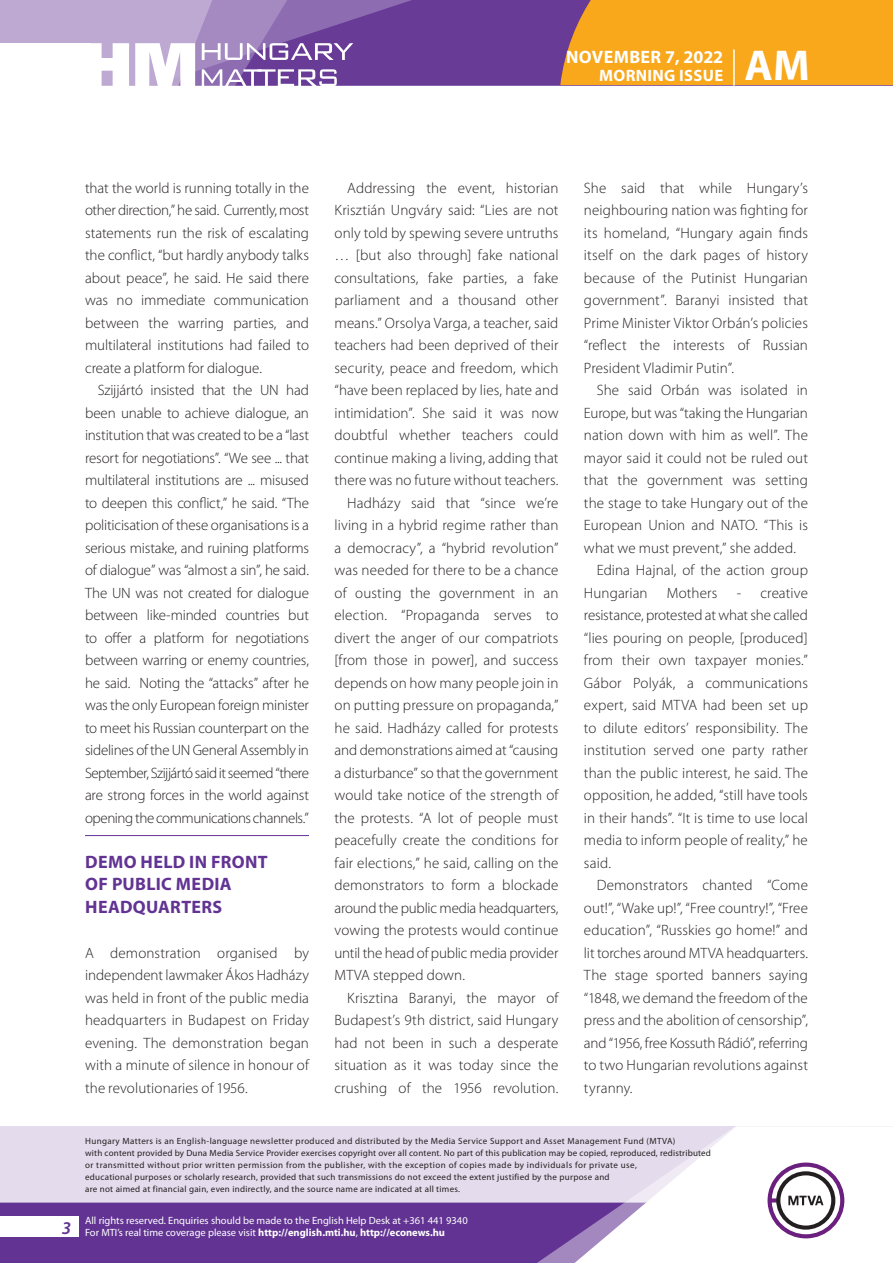
<style>
.page{position:relative;width:893px;height:1263px;background:#fff}
.page>*{position:absolute;margin:0;border:0;box-sizing:border-box;transform-origin:0 0}
.t1{font:700 43.35px "Myriad Pro";color:#fff}
._01_cimsor{font:700 18px/22.5px "Myriad Pro";letter-spacing:.02em;color:#623393}
.t2{font:700 18px "Myriad Pro";letter-spacing:.02em;color:#fff}
.t3{font:italic 600 18px "Myriad Pro";color:#623393}
.t4{font:700 16.5px "Myriad Pro";letter-spacing:.02em;color:#fff}
._03_kenyer_szöveg-2{font:300 15px/22.5px "Myriad Pro";letter-spacing:.005em;color:#231f20;text-align:justify}
._03_kenyer_szöveg-1{font:300 15px/22.5px "Myriad Pro";letter-spacing:.01em;color:#231f20;text-align:justify}
.t5{font:10.5px/12px "Myriad Pro";color:#fff}
.t6{font:9px/12px "Myriad Pro";letter-spacing:.03em;color:#231f20}
.s1{font-weight:700}
</style>
<div class="page">
<div style="left:0;top:1126px;width:893px;height:137px;background:#e4dcec"></div>
<div style="left:0;top:1202px;width:506px;height:61px;background:#623393"></div>
<div style="left:506px;top:1202px;width:43px;height:61px;background:#623393"></div>
<svg style="left:549px;top:1126px;width:344px;height:137px;fill:#fff"></svg>
<svg style="left:767px;top:1162px;width:77px;height:76px;background:#c5b8c8"></svg>
<div style="left:0;top:1216px;width:79px;height:20px;background:#fff"></div>
<div style="left:0;top:0;width:893px;height:85px;background:#683b97"></div>
<div style="left:560px;top:0;width:333px;height:85px;background:#f9a71b"></div>
<hr style="left:733px;top:49px;width:2px;height:37px;background:#fff">
<svg style="left:0;top:0;width:479px;height:86px"></svg>
<hr style="left:85px;top:835px;width:224px;height:1px;background:#623393">
<p class="t2" style="left:566px;top:45px;width:159px">NOVEMBER 7, 2022</p>
<p class="t4" style="left:599px;top:65px;width:125px">MORNING ISSUE</p>
<h1 class="t1" style="left:745px;top:37px;width:67px">AM</h1>
<p class="_03_kenyer_szöveg-2" style="left:85px;top:176px;width:225px">that the world is running totally in the other direction,” he said. Currently, most statements run the risk of escalating the conflict, “but hardly anybody talks about peace”, he said. He said there was no immediate communication between the warring parties, and multilateral institutions had failed to create a platform for dialogue.</p>
<p class="_03_kenyer_szöveg-2" style="left:85px;top:379px;width:225px;text-indent:13px">Szijjártó insisted that the UN had been unable to achieve dialogue, an institution that was created to be a “last resort for negotiations”. “We see ... that multilateral institutions are ... misused to deepen this conflict,” he said. “The politicisation of these organisations is a serious mistake, and ruining platforms of dialogue” was “almost a sin”, he said.<br>The UN was not created for dialogue between like-minded countries but to offer a platform for negotiations between warring or enemy countries, he said. Noting the “attacks” after he was the only European foreign minister to meet his Russian counterpart on the sidelines of the UN General Assembly in September, Szijjártó said it seemed “there are strong forces in the world against opening the communications channels.”</p>
<p class="_01_cimsor" style="left:85px;top:850px;width:184px">DEMO HELD IN FRONT<br>OF PUBLIC MEDIA<br>HEADQUARTERS</p>
<p class="_03_kenyer_szöveg-1" style="left:85px;top:941px;width:225px">A demonstration organised by independent lawmaker Ákos Hadházy was held in front of the public media headquarters in Budapest on Friday evening. The demonstration began with a minute of silence in honour of the revolutionaries of 1956.</p>
<p class="_03_kenyer_szöveg-2" style="left:334px;top:176px;width:225px;text-indent:13px">Addressing the event, historian Krisztián Ungváry said: “Lies are not only told by spewing severe untruths … [but also through] fake national consultations, fake parties, a fake parliament and a thousand other means.” Orsolya Varga, a teacher, said teachers had been deprived of their security, peace and freedom, which “have been replaced by lies, hate and intimidation”. She said it was now doubtful whether teachers could continue making a living, adding that there was no future without teachers.</p>
<p class="_03_kenyer_szöveg-2" style="left:334px;top:491px;width:225px;text-indent:13px">Hadházy said that “since we’re living in a hybrid regime rather than a democracy”, a “hybrid revolution” was needed for there to be a chance of ousting the government in an election. “Propaganda serves to divert the anger of our compatriots [from those in power], and success depends on how many people join in on putting pressure on propaganda,” he said. Hadházy called for protests and demonstrations aimed at “causing a disturbance” so that the government would take notice of the strength of the protests. “A lot of people must peacefully create the conditions for fair elections,” he said, calling on the demonstrators to form a blockade around the public media headquarters, vowing the protests would continue until the head of public media provider MTVA stepped down.</p>
<p class="_03_kenyer_szöveg-2" style="left:334px;top:986px;width:225px;text-indent:13px">Krisztina Baranyi, the mayor of Budapest’s 9th district, said Hungary had not been in such a desperate situation as it was today since the crushing of the 1956 revolution.</p>
<p class="_03_kenyer_szöveg-2" style="left:584px;top:176px;width:225px">She said that while Hungary’s neighbouring nation was fighting for its homeland, “Hungary again finds itself on the dark pages of history because of the Putinist Hungarian government”. Baranyi insisted that Prime Minister Viktor Orbán’s policies “reflect the interests of Russian President Vladimir Putin”.</p>
<p class="_03_kenyer_szöveg-2" style="left:584px;top:379px;width:226px;text-indent:13px">She said Orbán was isolated in Europe, but was “taking the Hungarian nation down with him as well”. The mayor said it could not be ruled out that the government was setting the stage to take Hungary out of the European Union and NATO. “This is what we must prevent,” she added.</p>
<p class="_03_kenyer_szöveg-2" style="left:584px;top:559px;width:225px;text-indent:13px">Edina Hajnal, of the action group<br>Hungarian</p>
<p class="_03_kenyer_szöveg-2" style="left:667px;top:581px;width:52px">Mothers</p>
<p class="_03_kenyer_szöveg-2" style="left:584px;top:581px;width:225px;text-indent:153px">- creative resistance, protested at what she called “lies pouring on people, [produced] from their own taxpayer monies.” Gábor Polyák, a communications expert, said MTVA had been set up to dilute editors’ responsibility. The institution served one party rather than the public interest, he said. The opposition, he added, “still have tools in their hands”. “It is time to use local media to inform people of reality,” he said.</p>
<p class="_03_kenyer_szöveg-2" style="left:584px;top:874px;width:225px;text-indent:13px">Demonstrators chanted “Come out!”, “Wake up!”, “Free country!”, “Free education”, “Russkies go home!” and lit torches around MTVA headquarters.<br>The stage sported banners saying “1848, we demand the freedom of the press and the abolition of censorship”, and “1956, free Kossuth Rádió”, referring to two Hungarian revolutions against tyranny.</p>
<p class="t3" style="left:62px;top:1217px;width:11px">3</p>
<p class="t6" style="left:85px;top:1134px;width:627px">Hungary Matters is an English-language newsletter produced and distributed by the Media Service Support and Asset Management Fund (MTVA)<br>with content provided by Duna Media Service Provider exercises copyright over all content. No part of this publication may be copied, reproduced, redistributed or transmitted without prior written permission from the publisher, with the exception of copies made by individuals for private use,<br>educational purposes or scholarly research, provided that such transmissions do not exceed the extent justified by the purpose and<br>are not aimed at financial gain, even indirectly, and the source name are indicated at all times.</p>
<p class="t5" style="left:85px;top:1214px;width:384px">All rights reserved. Enquiries should be made to the English Help Desk at +361 441 9340<br>For MTI’s real time coverage please visit <span class="s1">http://english.mti.hu</span>, <span class="s1">http://econews.hu</span></p>
</div>
